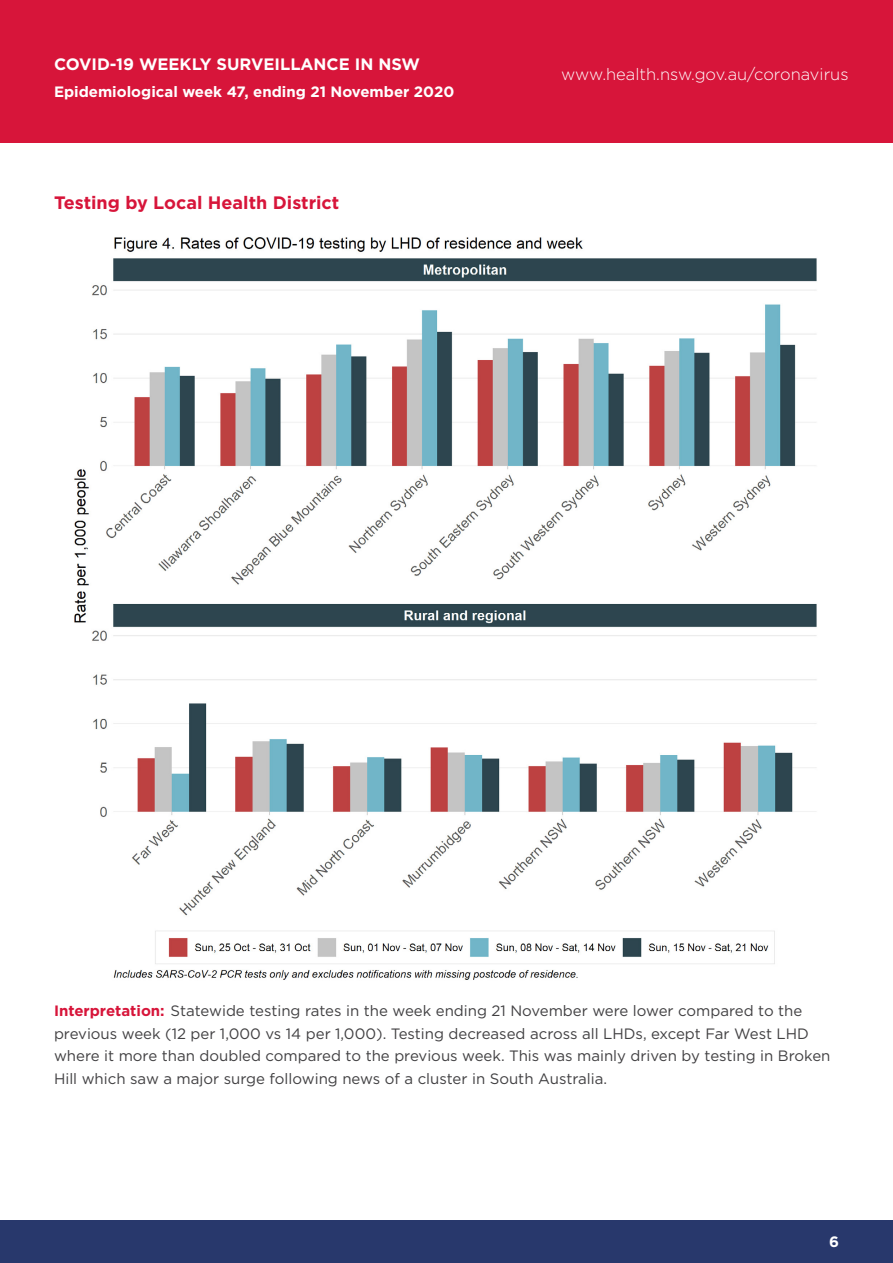
<style>
.page{position:relative;width:893px;height:1263px;background:#fff}
.page>*{position:absolute;margin:0;border:0;box-sizing:border-box;transform-origin:0 0}
.t1{font:700 18px "Gotham";color:#d7153a}
.t2{font:300 16.5px "Gotham";color:#fff}
.t3{font:700 16.5px "Gotham";color:#fff}
.t4{font:15px/22.5px "Gotham";color:#414042}
.t5{font:700 15px "Gotham";color:#fff}
.s1{font-weight:700;color:#d7153a}
</style>
<div class="page">
<div style="left:0;top:0;width:893px;height:143px;background:#d7153a"></div>
<div style="left:1px;top:1220px;width:892px;height:43px;background:#28386c"></div>
<img style="left:74px;top:237px;width:743px;height:743px">
<p class="t3" style="left:54px;top:55px;width:368px">COVID-19 WEEKLY SURVEILLANCE IN NSW</p>
<p class="t5" style="left:54px;top:83px;width:402px">Epidemiological week 47, ending 21 November 2020</p>
<p class="t1" style="left:54px;top:192px;width:287px">Testing by Local Health District</p>
<p class="t2" style="left:561px;top:65px;width:289px">www.health.nsw.gov.au/coronavirus</p>
<p class="t4" style="left:54px;top:1000px;width:778px"><span class="s1">Interpretation:</span> Statewide testing rates in the week ending 21 November were lower compared to the previous week (12 per 1,000 vs 14 per 1,000). Testing decreased across all LHDs, except Far West LHD where it more than doubled compared to the previous week. This was mainly driven by testing in Broken Hill which saw a major surge following news of a cluster in South Australia.</p>
<p class="t5" style="left:829px;top:1233px;width:11px">6</p>
</div>
